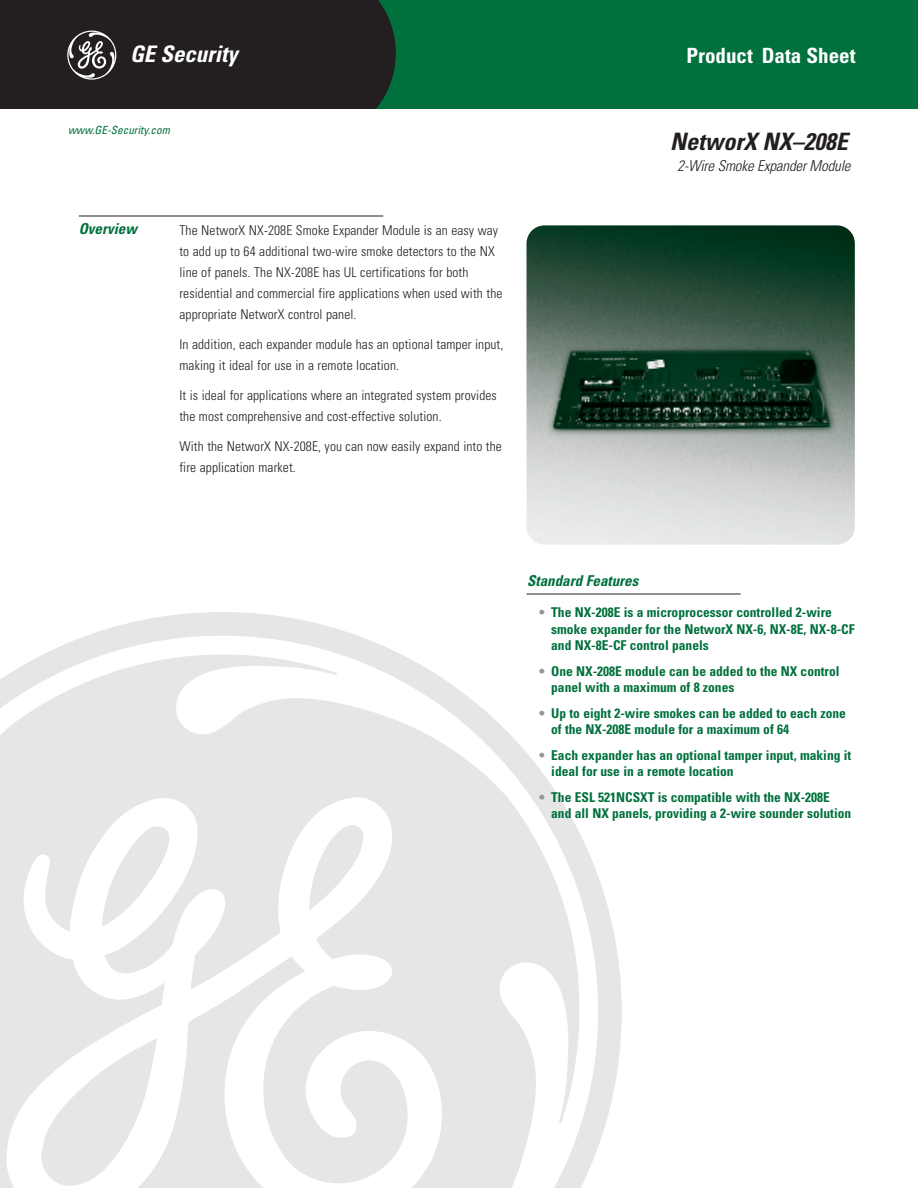
<style>
.page{position:relative;width:918px;height:1188px;background:#fff}
.page>*{position:absolute;margin:0;border:0;box-sizing:border-box;transform-origin:0 0}
.t1{font:italic 700 condensed 24px "Univers";color:#231f20}
.t2{font:italic 700 condensed 22.8px "Univers";color:#fff}
.t3{font:700 condensed 21px "Univers";color:#fff}
.t4{font:italic 300 condensed 15px "Univers";letter-spacing:-.01em;color:#231f20}
.t5{font:italic 700 condensed 15px "Univers";color:#00703c}
.t6{font:300 condensed 13.5px/21px "Univers";letter-spacing:.01em;color:#231f20}
.t7{font:700 condensed 13.5px/16.5px "Univers";color:#00703c}
.t8{font:italic condensed 11.25px "Univers";color:#00703c}
.s1{color:#939598}
</style>
<div class="page">
<div style="left:304px;top:0;width:614px;height:110px;background:#00703c"></div>
<img style="left:526px;top:225px;width:329px;height:320px;border-radius:18px">
<svg style="left:0;top:612px;width:622px;height:576px;fill:#e6e6e6"></svg>
<hr style="left:79px;top:216px;width:304px;height:1px;background:#231f20">
<div style="left:0;top:0;width:396px;height:110px;background:#231f20"></div>
<svg style="left:67px;top:31px;width:49px;height:49px"></svg>
<hr style="left:526px;top:594px;width:215px;height:1px;background:#231f20">
<h2 class="t2" style="left:130px;top:46px;width:113px">GE Security</h2>
<h3 class="t3" style="left:686px;top:48px;width:171px">Product Data Sheet</h3>
<p class="t8" style="left:68px;top:126px;width:103px">www.GE-Security.com</p>
<p class="t5" style="left:79px;top:224px;width:60px">Overview</p>
<p class="t6" style="left:179px;top:221px;width:325px">The NetworX NX-208E Smoke Expander Module is an easy way to add up to 64 additional two-wire smoke detectors to the NX line of panels. The NX-208E has UL certifications for both residential and commercial fire applications when used with the appropriate NetworX control panel.</p>
<p class="t6" style="left:179px;top:335px;width:326px">In addition, each expander module has an optional tamper input, making it ideal for use in a remote location.</p>
<p class="t6" style="left:179px;top:386px;width:319px">It is ideal for applications where an integrated system provides the most comprehensive and cost-effective solution.</p>
<p class="t6" style="left:179px;top:437px;width:324px">With the NetworX NX-208E, you can now easily expand into the fire application market.</p>
<h1 class="t1" style="left:670px;top:132px;width:179px">NetworX NX–208E</h1>
<p class="t4" style="left:678px;top:160px;width:175px">2-Wire Smoke Expander Module</p>
<p class="t5" style="left:527px;top:575px;width:113px">Standard Features</p>
<p class="t7" style="left:551px;top:605px;width:305px;text-indent:-12px"><span class="s1">•</span> The NX-208E is a microprocessor controlled 2-wire smoke expander for the NetworX NX-6, NX-8E, NX-8-CF and NX-8E-CF control panels</p>
<p class="t7" style="left:551px;top:664px;width:290px;text-indent:-12px"><span class="s1">•</span> One NX-208E module can be added to the NX control panel with a maximum of 8 zones</p>
<p class="t7" style="left:551px;top:706px;width:296px;text-indent:-12px"><span class="s1">•</span> Up to eight 2-wire smokes can be added to each zone of the NX-208E module for a maximum of 64</p>
<p class="t7" style="left:551px;top:748px;width:302px;text-indent:-12px"><span class="s1">•</span> Each expander has an optional tamper input, making it ideal for use in a remote location</p>
<p class="t7" style="left:551px;top:790px;width:302px;text-indent:-12px"><span class="s1">•</span> The ESL 521NCSXT is compatible with the NX-208E and all NX panels, providing a 2-wire sounder solution</p>
</div>
